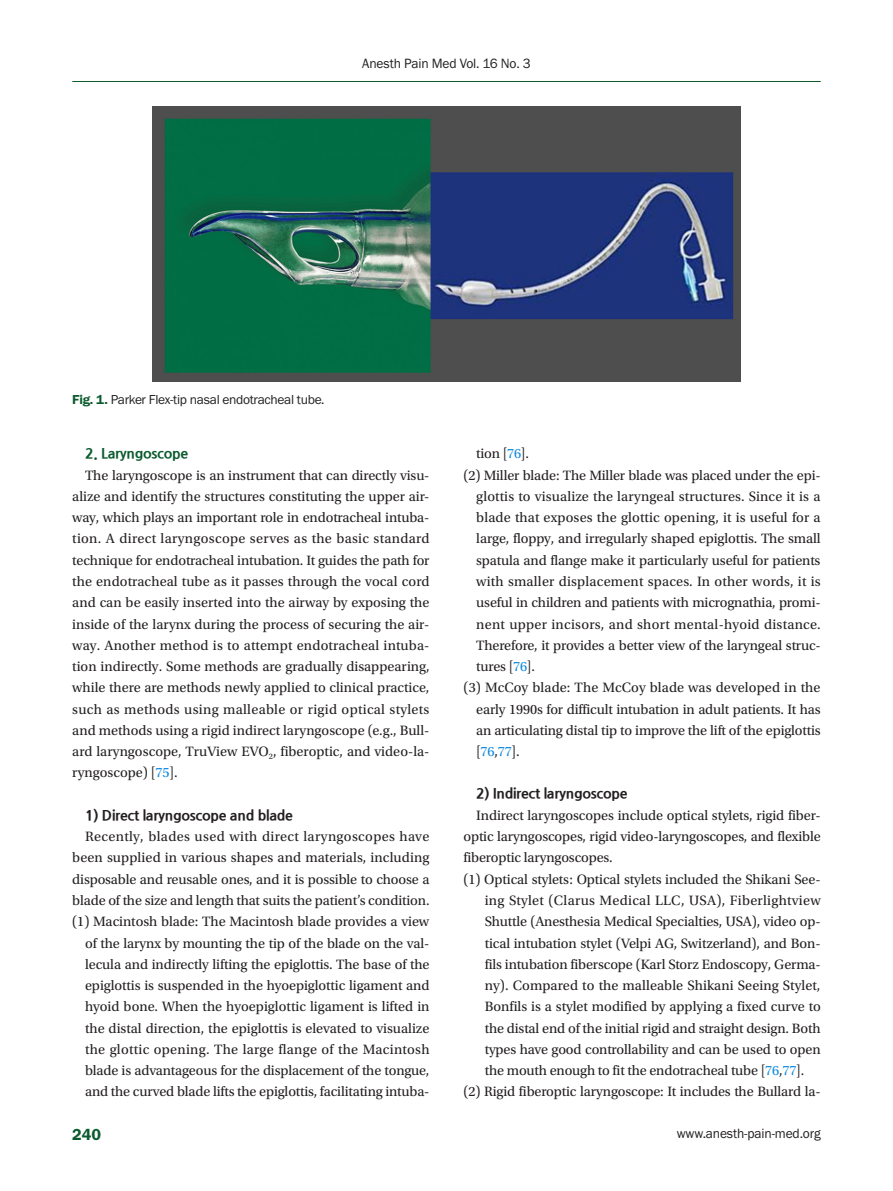
<style>
.page{position:relative;width:893px;height:1191px;background:#fff}
.page>*{position:absolute;margin:0;border:0;box-sizing:border-box;transform-origin:0 0}
.t1{font:600 16.5px "Franklin Gothic FS";color:#0c5b2f}
.body{font:14.25px/21.3px "Utopia Std";letter-spacing:-.01em;color:#231f20;text-align:justify}
.body-sub-title-3{font:800 14.25px "Nanum Gothic";letter-spacing:-.02em;color:#231f20}
.body-sub-title_2{font:800 14.25px "Nanum Gothic";letter-spacing:-.02em;color:#0c5b2f}
.t2{font:13.95px "Franklin Gothic FS";letter-spacing:-.01em;color:#231f20}
.fig-caption{font:13.5px "Franklin Gothic FS";letter-spacing:-.025em;color:#231f20}
.s1{font-weight:600;color:#0c5b2f}
.s2{color:#0b88de}
</style>
<div class="page">
<img style="left:152px;top:106px;width:589px;height:276px">
<hr style="left:72px;top:81px;width:749px;height:1px;background:#0c5b2f">
<p class="t2" style="left:362px;top:56px;width:170px">Anesth Pain Med Vol. 16 No. 3</p>
<p class="fig-caption" style="left:72px;top:392px;width:254px"><span class="s1">Fig. 1.</span> Parker Flex-tip nasal endotracheal tube.</p>
<p class="body-sub-title_2" style="left:85px;top:446px;width:105px">2. Laryngoscope</p>
<p class="body" style="left:72px;top:464px;width:359px;text-indent:13px">The laryngoscope is an instrument that can directly visu&shy;alize and identify the structures constituting the upper air&shy;way, which plays an important role in endotracheal intuba&shy;tion. A direct laryngoscope serves as the basic standard technique for endotracheal intubation. It guides the path for the endotracheal tube as it passes through the vocal cord and can be easily inserted into the airway by exposing the inside of the larynx during the process of securing the air&shy;way. Another method is to attempt endotracheal intuba&shy;tion indirectly. Some methods are gradually disappearing, while there are methods newly applied to clinical practice, such as methods using malleable or rigid optical stylets and methods using a rigid indirect laryngoscope (e.g., Bull&shy;ard laryngoscope, TruView EVO<sub>2</sub>, fiberoptic, and video-la&shy;ryngoscope) [<span class="s2">75</span>].</p>
<p class="body-sub-title-3" style="left:85px;top:807px;width:209px">1) Direct laryngoscope and blade</p>
<p class="body" style="left:72px;top:826px;width:359px;text-indent:13px">Recently, blades used with direct laryngoscopes have been supplied in various shapes and materials, including disposable and reusable ones, and it is possible to choose a blade of the size and length that suits the patient’s condition.</p>
<p class="body" style="left:85px;top:911px;width:346px;text-indent:-13px">(1) Macintosh blade: The Macintosh blade provides a view of the larynx by mounting the tip of the blade on the val&shy;lecula and indirectly lifting the epiglottis. The base of the epiglottis is suspended in the hyoepiglottic ligament and hyoid bone. When the hyoepiglottic ligament is lifted in the distal direction, the epiglottis is elevated to visualize the glottic opening. The large flange of the Macintosh blade is advantageous for the displacement of the tongue, and the curved blade lifts the epiglottis, facilitating intuba-</p>
<p class="body" style="left:476px;top:443px;width:54px">tion [<span class="s2">76</span>].</p>
<p class="body" style="left:476px;top:464px;width:346px;text-indent:-13px">(2) Miller blade: The Miller blade was placed under the epi&shy;glottis to visualize the laryngeal structures. Since it is a blade that exposes the glottic opening, it is useful for a large, floppy, and irregularly shaped epiglottis. The small spatula and flange make it particularly useful for patients with smaller displacement spaces. In other words, it is useful in children and patients with micrognathia, promi&shy;nent upper incisors, and short mental-hyoid distance.<br>Therefore, it provides a better view of the laryngeal struc&shy;tures [<span class="s2">76</span>].</p>
<p class="body" style="left:476px;top:677px;width:346px;text-indent:-13px">(3) McCoy blade: The McCoy blade was developed in the early 1990s for difficult intubation in adult patients. It has an articulating distal tip to improve the lift of the epiglottis [<span class="s2">76</span>,<span class="s2">77</span>].</p>
<p class="body-sub-title-3" style="left:476px;top:786px;width:153px">2) Indirect laryngoscope</p>
<p class="body" style="left:463px;top:805px;width:359px;text-indent:13px">Indirect laryngoscopes include optical stylets, rigid fiber&shy;optic laryngoscopes, rigid video-laryngoscopes, and flexible fiberoptic laryngoscopes.</p>
<p class="body" style="left:485px;top:868px;width:338px;text-indent:-21px">(1) Optical stylets: Optical stylets included the Shikani See&shy;ing Stylet (Clarus Medical LLC, USA), Fiberlightview Shuttle (Anesthesia Medical Specialties, USA), video op&shy;tical intubation stylet (Velpi AG, Switzerland), and Bon&shy;fils intubation fiberscope (Karl Storz Endoscopy, Germa&shy;ny). Compared to the malleable Shikani Seeing Stylet, Bonfils is a stylet modified by applying a fixed curve to the distal end of the initial rigid and straight design. Both types have good controllability and can be used to open the mouth enough to fit the endotracheal tube [<span class="s2">76</span>,<span class="s2">77</span>].</p>
<p class="body" style="left:463px;top:1081px;width:359px">(2) Rigid fiberoptic laryngoscope: It includes the Bullard la-</p>
<p class="t1" style="left:72px;top:1125px;width:30px">240</p>
<p class="t2" style="left:677px;top:1125px;width:146px">www.anesth-pain-med.org</p>
</div>
